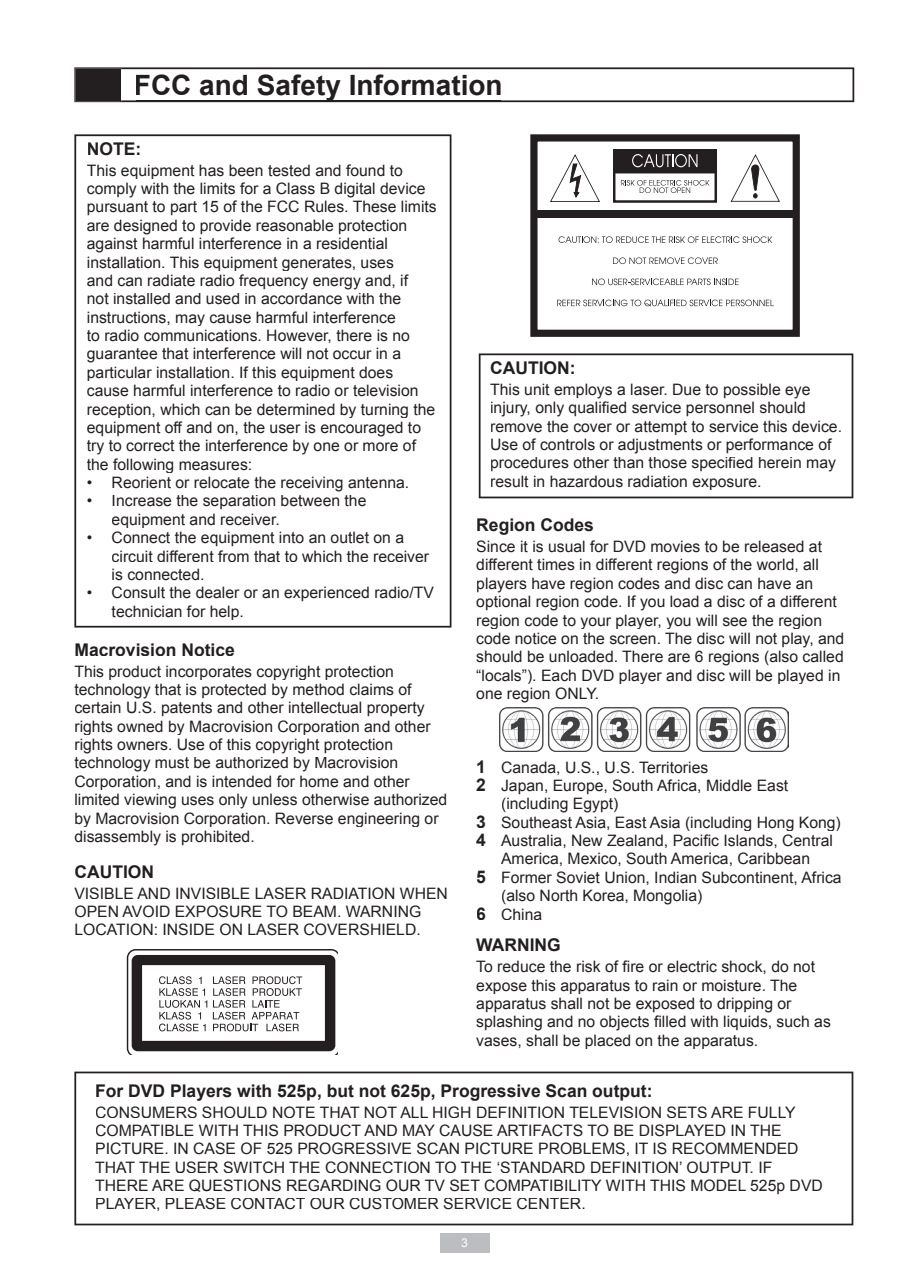
<style>
.page{position:relative;width:903px;height:1275px;background:#fff}
.page>*{position:absolute;margin:0;border:0;box-sizing:border-box;transform-origin:0 0}
.t1{font:700 28px "Arial";color:#231f20}
.t2{font:700 17.5px "Arial";color:#231f20}
.t3{font:15.75px/18.4px "Arial";color:#231f20}
.t4{font:12.25px "Arial";color:#fff}
.s1{font-weight:700;font-size:17.5px}
</style>
<div class="page">
<svg style="left:74px;top:67px;width:780px;height:35px"></svg>
<div style="left:440px;top:1233px;width:49px;height:20px;background:#bcbdc0"></div>
<svg style="left:74px;top:1072px;width:779px;height:153px"></svg>
<svg style="left:74px;top:134px;width:377px;height:494px"></svg>
<img style="left:500px;top:707px;width:288px;height:44px">
<hr style="left:136px;top:100px;width:365px;height:1px;background:#231f20">
<svg style="left:127px;top:949px;width:210px;height:106px"></svg>
<svg style="left:530px;top:134px;width:270px;height:203px"></svg>
<div style="left:534px;top:210px;width:262px;height:7px;background:#231f20"></div>
<svg style="left:613px;top:149px;width:104px;height:54px"></svg>
<svg style="left:550px;top:154px;width:50px;height:48px"></svg>
<svg style="left:731px;top:154px;width:49px;height:48px"></svg>
<svg style="left:558px;top:236px;width:214px;height:7px"></svg>
<svg style="left:613px;top:257px;width:105px;height:7px"></svg>
<svg style="left:592px;top:278px;width:146px;height:7px"></svg>
<svg style="left:557px;top:300px;width:217px;height:6px"></svg>
<svg style="left:479px;top:353px;width:374px;height:145px"></svg>
<h1 class="t1" style="left:134px;top:67px;width:370px">FCC and Safety Information</h1>
<p class="t2" style="left:87px;top:137px;width:56px">NOTE:</p>
<p class="t3" style="left:87px;top:161px;width:351px">This equipment has been tested and found to comply with the limits for a Class B digital device pursuant to part 15 of the FCC Rules. These limits are designed to provide reasonable protection against harmful interference in a residential installation. This equipment generates, uses<br>and can radiate radio frequency energy and, if<br>not installed and used in accordance with the instructions, may cause harmful interference<br>to radio communications. However, there is no guarantee that interference will not occur in a particular installation. If this equipment does cause harmful interference to radio or television reception, which can be determined by turning the equipment off and on, the user is encouraged to try to correct the interference by one or more of the following measures:</p>
<p class="t3" style="left:87px;top:473px;width:324px">• Reorient or relocate the receiving antenna.</p>
<p class="t3" style="left:112px;top:492px;width:256px;text-indent:-25px">• Increase the separation between the equipment and receiver.</p>
<p class="t3" style="left:112px;top:529px;width:319px;text-indent:-25px">• Connect the equipment into an outlet on a circuit different from that to which the receiver is connected.</p>
<p class="t3" style="left:112px;top:584px;width:324px;text-indent:-25px">• Consult the dealer or an experienced radio/TV technician for help.</p>
<p class="t2" style="left:74px;top:638px;width:162px">Macrovision Notice</p>
<p class="t3" style="left:74px;top:662px;width:374px">This product incorporates copyright protection technology that is protected by method claims of certain U.S. patents and other intellectual property rights owned by Macrovision Corporation and other rights owners. Use of this copyright protection technology must be authorized by Macrovision Corporation, and is intended for home and other limited viewing uses only unless otherwise authorized by Macrovision Corporation. Reverse engineering or disassembly is prohibited.</p>
<p class="t2" style="left:74px;top:860px;width:81px">CAUTION</p>
<p class="t3" style="left:74px;top:884px;width:375px">VISIBLE AND INVISIBLE LASER RADIATION WHEN<br>OPEN AVOID EXPOSURE TO BEAM. WARNING<br>LOCATION: INSIDE ON LASER COVERSHIELD.</p>
<p class="t2" style="left:490px;top:356px;width:87px">CAUTION:</p>
<p class="t3" style="left:490px;top:380px;width:353px">This unit employs a laser. Due to possible eye injury, only qualified service personnel should remove the cover or attempt to service this device.<br>Use of controls or adjustments or performance of procedures other than those specified herein may result in hazardous radiation exposure.</p>
<p class="t2" style="left:476px;top:513px;width:119px">Region Codes</p>
<p class="t3" style="left:476px;top:537px;width:370px">Since it is usual for DVD movies to be released at different times in different regions of the world, all players have region codes and disc can have an optional region code. If you load a disc of a different region code to your player, you will see the region code notice on the screen. The disc will not play, and should be unloaded. There are 6 regions (also called “locals”). Each DVD player and disc will be played in one region ONLY.</p>
<p class="t3" style="left:476px;top:758px;width:233px"><span class="s1">1</span> Canada, U.S., U.S. Territories</p>
<p class="t3" style="left:476px;top:776px;width:313px"><span class="s1">2</span> Japan, Europe, South Africa, Middle East</p>
<p class="t3" style="left:501px;top:795px;width:119px">(including Egypt)</p>
<p class="t3" style="left:476px;top:813px;width:366px"><span class="s1">3</span> Southeast Asia, East Asia (including Hong Kong)</p>
<p class="t3" style="left:476px;top:831px;width:358px"><span class="s1">4</span> Australia, New Zealand, Pacific Islands, Central</p>
<p class="t3" style="left:501px;top:850px;width:310px">America, Mexico, South America, Caribbean</p>
<p class="t3" style="left:476px;top:868px;width:367px"><span class="s1">5</span> Former Soviet Union, Indian Subcontinent, Africa</p>
<p class="t3" style="left:501px;top:887px;width:203px">(also North Korea, Mongolia)</p>
<p class="t3" style="left:476px;top:905px;width:67px"><span class="s1">6</span> China</p>
<p class="t2" style="left:476px;top:934px;width:86px">WARNING</p>
<p class="t3" style="left:476px;top:958px;width:356px">To reduce the risk of fire or electric shock, do not expose this apparatus to rain or moisture. The apparatus shall not be exposed to dripping or splashing and no objects filled with liquids, such as vases, shall be placed on the apparatus.</p>
<p class="t2" style="left:95px;top:1079px;width:559px">For DVD Players with 525p, but not 625p, Progressive Scan output:</p>
<p class="t3" style="left:95px;top:1103px;width:729px">CONSUMERS SHOULD NOTE THAT NOT ALL HIGH DEFINITION TELEVISION SETS ARE FULLY COMPATIBLE WITH THIS PRODUCT AND MAY CAUSE ARTIFACTS TO BE DISPLAYED IN THE PICTURE. IN CASE OF 525 PROGRESSIVE SCAN PICTURE PROBLEMS, IT IS RECOMMENDED THAT THE USER SWITCH THE CONNECTION TO THE ‘STANDARD DEFINITION’ OUTPUT. IF THERE ARE QUESTIONS REGARDING OUR TV SET COMPATIBILITY WITH THIS MODEL 525p DVD PLAYER, PLEASE CONTACT OUR CUSTOMER SERVICE CENTER.</p>
<p class="t4" style="left:461px;top:1234px;width:8px">3</p>
</div>
